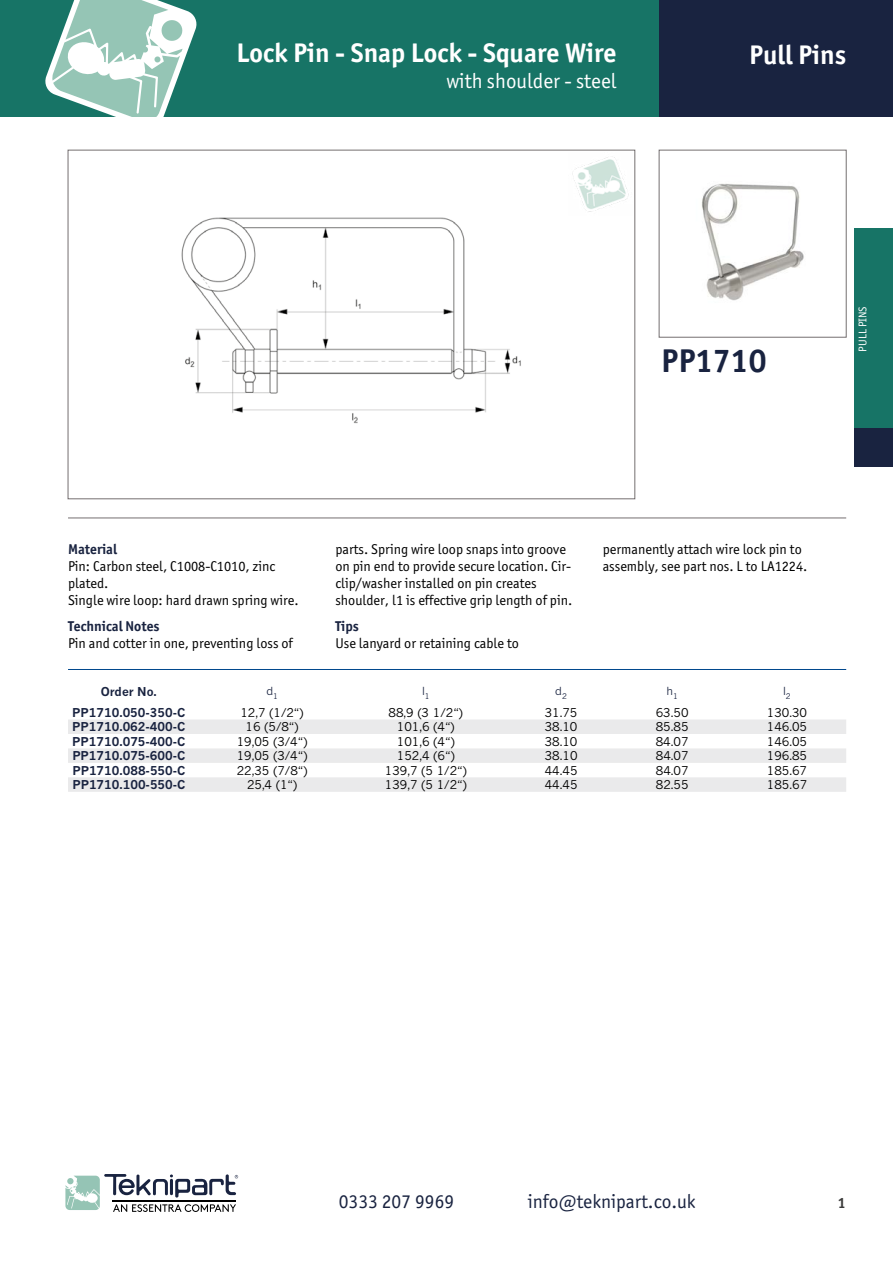
<style>
.page{position:relative;width:893px;height:1263px;background:#fff}
.page>*{position:absolute;margin:0;border:0;box-sizing:border-box;transform-origin:0 0}
.t1{font:700 33px "Officina Sans ITC Pro";color:#192340}
.t2{font:700 27px "Officina Sans ITC Pro";color:#fff}
.t3{font:21px "Officina Sans ITC Pro";color:#fff}
.t4{font:19.5px "Officina Sans ITC Pro";color:#192340}
.t5{font:700 15px "Officina Sans ITC Pro";color:#3c3c3b}
.t6{font:14.25px/17.1px "Officina Sans ITC Pro";color:#000}
.t7{font:700 14.25px "Officina Sans ITC Pro";color:#192340}
.t8{font:12px "News Gothic MT Pro";color:#000}
.t9{font:700 12px "News Gothic MT Pro";color:#192340}
.t10{font:11.25px "Officina Sans ITC Pro";color:#fff}
.t11{font:11.1px "News Gothic MT Pro";color:#192340}
</style>
<div class="page">
<div style="left:0;top:0;width:659px;height:116px;background:#177466"></div>
<svg style="left:45px;top:0;width:152px;height:116px"></svg>
<div style="left:659px;top:0;width:234px;height:116px;background:#192340"></div>
<div style="left:855px;top:228px;width:38px;height:200px;background:#177466"></div>
<div style="left:855px;top:428px;width:38px;height:38px;background:#192340"></div>
<svg style="left:68px;top:719px;width:778px;height:73px;fill:#eaeaeb"></svg>
<img style="left:181px;top:217px;width:340px;height:207px">
<img style="left:572px;top:157px;width:57px;height:55px">
<div style="left:659px;top:150px;width:187px;height:187px;border:1px solid #746f70"></div>
<img style="left:702px;top:183px;width:102px;height:118px">
<svg style="left:65px;top:1174px;width:173px;height:38px"></svg>
<hr style="left:68px;top:518px;width:778px;height:1px;background:#746f70">
<hr style="left:68px;top:669px;width:778px;height:1px;background:#00488d">
<h2 class="t2" style="left:237px;top:36px;width:381px">Lock Pin - Snap Lock - Square Wire</h2>
<h3 class="t3" style="left:446px;top:69px;width:172px">with shoulder - steel</h3>
<h2 class="t2" style="left:749px;top:38px;width:99px">Pull Pins</h2>
<h1 class="t1" style="left:661px;top:340px;width:107px">PP1710</h1>
<p class="t10" style="left:856px;top:352px;width:47px;rotate:-90deg">PULL PINS</p>
<p class="t7" style="left:68px;top:540px;width:51px">Material</p>
<p class="t6" style="left:68px;top:558px;width:232px">Pin: Carbon steel, C1008-C1010, zinc plated.<br>Single wire loop: hard drawn spring wire.</p>
<p class="t7" style="left:68px;top:617px;width:93px">Technical Notes</p>
<p class="t6" style="left:68px;top:635px;width:226px">Pin and cotter in one, preventing loss of</p>
<p class="t6" style="left:335px;top:541px;width:238px">parts. Spring wire loop snaps into groove on pin end to provide secure location. Cir&shy;clip/washer installed on pin creates shoulder, l1 is effective grip length of pin.</p>
<p class="t7" style="left:335px;top:617px;width:25px">Tips</p>
<p class="t6" style="left:335px;top:635px;width:185px">Use lanyard or retaining cable to</p>
<p class="t6" style="left:603px;top:541px;width:206px">permanently attach wire lock pin to assembly, see part nos. L to LA1224.</p>
<p class="t9" style="left:101px;top:685px;width:58px">Order No.</p>
<p class="t11" style="left:266px;top:685px;width:13px">d<sub>1</sub></p>
<p class="t11" style="left:422px;top:685px;width:9px">l<sub>1</sub></p>
<p class="t11" style="left:555px;top:685px;width:13px">d<sub>2</sub></p>
<p class="t11" style="left:666px;top:685px;width:13px">h<sub>1</sub></p>
<p class="t11" style="left:783px;top:685px;width:9px">l<sub>2</sub></p>
<p class="t9" style="left:72px;top:705px;width:115px">PP1710.050-350-C</p>
<p class="t8" style="left:240px;top:705px;width:65px">12,7 (1/2“)</p>
<p class="t8" style="left:389px;top:705px;width:76px">88,9 (3 1/2“)</p>
<p class="t8" style="left:545px;top:705px;width:34px">31.75</p>
<p class="t8" style="left:656px;top:705px;width:34px">63.50</p>
<p class="t8" style="left:767px;top:705px;width:42px">130.30</p>
<p class="t9" style="left:72px;top:719px;width:115px">PP1710.062-400-C</p>
<p class="t8" style="left:246px;top:720px;width:55px">16 (5/8“)</p>
<p class="t8" style="left:397px;top:720px;width:59px">101,6 (4“)</p>
<p class="t8" style="left:545px;top:720px;width:34px">38.10</p>
<p class="t8" style="left:656px;top:720px;width:34px">85.85</p>
<p class="t8" style="left:767px;top:720px;width:42px">146.05</p>
<p class="t9" style="left:72px;top:734px;width:115px">PP1710.075-400-C</p>
<p class="t8" style="left:237px;top:734px;width:72px">19,05 (3/4“)</p>
<p class="t8" style="left:397px;top:734px;width:59px">101,6 (4“)</p>
<p class="t8" style="left:545px;top:734px;width:34px">38.10</p>
<p class="t8" style="left:656px;top:734px;width:34px">84.07</p>
<p class="t8" style="left:767px;top:734px;width:42px">146.05</p>
<p class="t9" style="left:72px;top:748px;width:115px">PP1710.075-600-C</p>
<p class="t8" style="left:237px;top:748px;width:72px">19,05 (3/4“)</p>
<p class="t8" style="left:397px;top:748px;width:59px">152,4 (6“)</p>
<p class="t8" style="left:545px;top:748px;width:34px">38.10</p>
<p class="t8" style="left:656px;top:748px;width:34px">84.07</p>
<p class="t8" style="left:767px;top:748px;width:42px">196.85</p>
<p class="t9" style="left:72px;top:763px;width:115px">PP1710.088-550-C</p>
<p class="t8" style="left:237px;top:763px;width:72px">22,35 (7/8“)</p>
<p class="t8" style="left:385px;top:763px;width:84px">139,7 (5 1/2“)</p>
<p class="t8" style="left:545px;top:763px;width:34px">44.45</p>
<p class="t8" style="left:656px;top:763px;width:34px">84.07</p>
<p class="t8" style="left:767px;top:763px;width:42px">185.67</p>
<p class="t9" style="left:72px;top:777px;width:115px">PP1710.100-550-C</p>
<p class="t8" style="left:247px;top:777px;width:52px">25,4 (1“)</p>
<p class="t8" style="left:385px;top:777px;width:84px">139,7 (5 1/2“)</p>
<p class="t8" style="left:545px;top:777px;width:34px">44.45</p>
<p class="t8" style="left:656px;top:777px;width:34px">82.55</p>
<p class="t8" style="left:767px;top:777px;width:42px">185.67</p>
<h3 class="t4" style="left:339px;top:1189px;width:117px">0333 207 9969</h3>
<h3 class="t4" style="left:528px;top:1189px;width:169px">info@teknipart.co.uk</h3>
<p class="t5" style="left:838px;top:1193px;width:10px">1</p>
</div>
